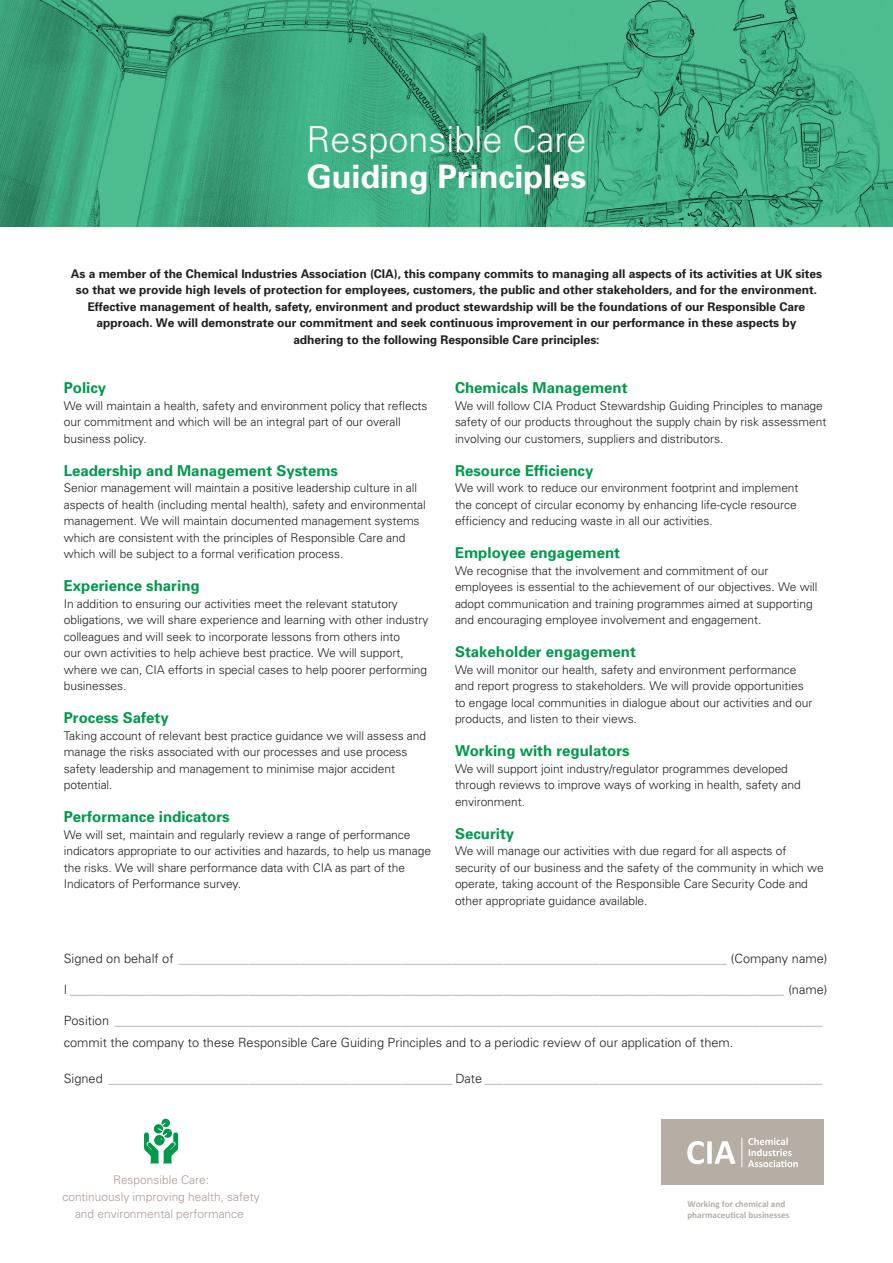
<style>
.page{position:relative;width:893px;height:1263px;background:#fff}
.page>*{position:absolute;margin:0;border:0;box-sizing:border-box;transform-origin:0 0}
.t1{font:300 36px "Univers";color:#fff}
.t2{font:700 32.25px "Univers";color:#fff}
.t3{font:700 15px "Univers";color:#00994c}
.t4{font:300 12.75px/22.2px "Univers";color:#a89c95}
.t5{font:300 12px/16.5px "Univers";letter-spacing:-.005em;color:#231f20}
.t6{font:700 12px/16.5px "Univers";letter-spacing:-.005em;color:#231f20;text-align:center}
.t7{font:300 11.85px/17px "Univers";color:#a89c95;text-align:center}
.t8{font:700 9.15px/10.9px "Calibri";color:#b6ada5}
.s1{color:#231f20}
</style>
<div class="page">
<img style="left:0;top:0;width:893px;height:227px">
<svg style="left:144px;top:1119px;width:34px;height:44px"></svg>
<div style="left:661px;top:1119px;width:163px;height:66px;background:#b6ada5"></div>
<svg style="left:687px;top:1141px;width:48px;height:23px"></svg>
<svg style="left:742px;top:1138px;width:56px;height:29px"></svg>
<h1 class="t1" style="left:306px;top:117px;width:282px">Responsible Care</h1>
<h2 class="t2" style="left:307px;top:156px;width:281px">Guiding Principles</h2>
<p class="t6" style="left:71px;top:265px;width:752px">As a member of the Chemical Industries Association (CIA), this company commits to managing all aspects of its activities at UK sites so that we provide high levels of protection for employees, customers, the public and other stakeholders, and for the environment.<br>Effective management of health, safety, environment and product stewardship will be the foundations of our Responsible Care approach. We will demonstrate our commitment and seek continuous improvement in our performance in these aspects by adhering to the following Responsible Care principles:</p>
<p class="t3" style="left:64px;top:378px;width:44px">Policy</p>
<p class="t5" style="left:64px;top:397px;width:365px">We will maintain a health, safety and environment policy that reflects our commitment and which will be an integral part of our overall business policy.</p>
<p class="t3" style="left:64px;top:461px;width:276px">Leadership and Management Systems</p>
<p class="t5" style="left:64px;top:479px;width:364px">Senior management will maintain a positive leadership culture in all aspects of health (including mental health), safety and environmental management. We will maintain documented management systems which are consistent with the principles of Responsible Care and which will be subject to a formal verification process.</p>
<p class="t3" style="left:64px;top:576px;width:137px">Experience sharing</p>
<p class="t5" style="left:64px;top:595px;width:366px">In addition to ensuring our activities meet the relevant statutory obligations, we will share experience and learning with other industry colleagues and will seek to incorporate lessons from others into<br>our own activities to help achieve best practice. We will support, where we can, CIA efforts in special cases to help poorer performing businesses.</p>
<p class="t3" style="left:64px;top:708px;width:107px">Process Safety</p>
<p class="t5" style="left:64px;top:727px;width:364px">Taking account of relevant best practice guidance we will assess and manage the risks associated with our processes and use process safety leadership and management to minimise major accident potential.</p>
<p class="t3" style="left:64px;top:807px;width:167px">Performance indicators</p>
<p class="t5" style="left:64px;top:826px;width:369px">We will set, maintain and regularly review a range of performance indicators appropriate to our activities and hazards, to help us manage the risks. We will share performance data with CIA as part of the Indicators of Performance survey.</p>
<p class="t3" style="left:455px;top:378px;width:174px">Chemicals Management</p>
<p class="t5" style="left:455px;top:397px;width:373px">We will follow CIA Product Stewardship Guiding Principles to manage safety of our products throughout the supply chain by risk assessment involving our customers, suppliers and distributors.</p>
<p class="t3" style="left:455px;top:461px;width:140px">Resource Efficiency</p>
<p class="t5" style="left:455px;top:479px;width:345px">We will work to reduce our environment footprint and implement the concept of circular economy by enhancing life-cycle resource efficiency and reducing waste in all our activities.</p>
<p class="t3" style="left:455px;top:543px;width:167px">Employee engagement</p>
<p class="t5" style="left:455px;top:562px;width:364px">We recognise that the involvement and commitment of our employees is essential to the achievement of our objectives. We will adopt communication and training programmes aimed at supporting and encouraging employee involvement and engagement.</p>
<p class="t3" style="left:455px;top:642px;width:182px">Stakeholder engagement</p>
<p class="t5" style="left:455px;top:661px;width:359px">We will monitor our health, safety and environment performance and report progress to stakeholders. We will provide opportunities to engage local communities in dialogue about our activities and our products, and listen to their views.</p>
<p class="t3" style="left:455px;top:741px;width:176px">Working with regulators</p>
<p class="t5" style="left:455px;top:760px;width:347px">We will support joint industry/regulator programmes developed through reviews to improve ways of working in health, safety and environment.</p>
<p class="t3" style="left:455px;top:824px;width:61px">Security</p>
<p class="t5" style="left:455px;top:842px;width:370px">We will manage our activities with due regard for all aspects of security of our business and the safety of the community in which we operate, taking account of the Responsible Care Security Code and other appropriate guidance available.</p>
<p class="t4" style="left:64px;top:947px;width:765px"><span class="s1">Signed on behalf of</span> ______________________________________________________________________________________ <span class="s1">(Company name)</span></p>
<p class="t4" style="left:64px;top:978px;width:765px"><span class="s1">I</span> ________________________________________________________________________________________________________________ <span class="s1">(name)</span></p>
<p class="t4" style="left:64px;top:1009px;width:760px"><span class="s1">Position</span> _______________________________________________________________________________________________________________ <span class="s1">commit the company to these Responsible Care Guiding Principles and to a periodic review of our application of them.</span></p>
<p class="t4" style="left:64px;top:1067px;width:760px"><span class="s1">Signed</span> ______________________________________________________ <span class="s1">Date</span> _____________________________________________________</p>
<p class="t7" style="left:62px;top:1171px;width:199px">Responsible Care:<br>continuously improving health, safety and environmental performance</p>
<p class="t8" style="left:687px;top:1199px;width:103px">Working for chemical and pharmaceu cal businesses</p>
</div>
